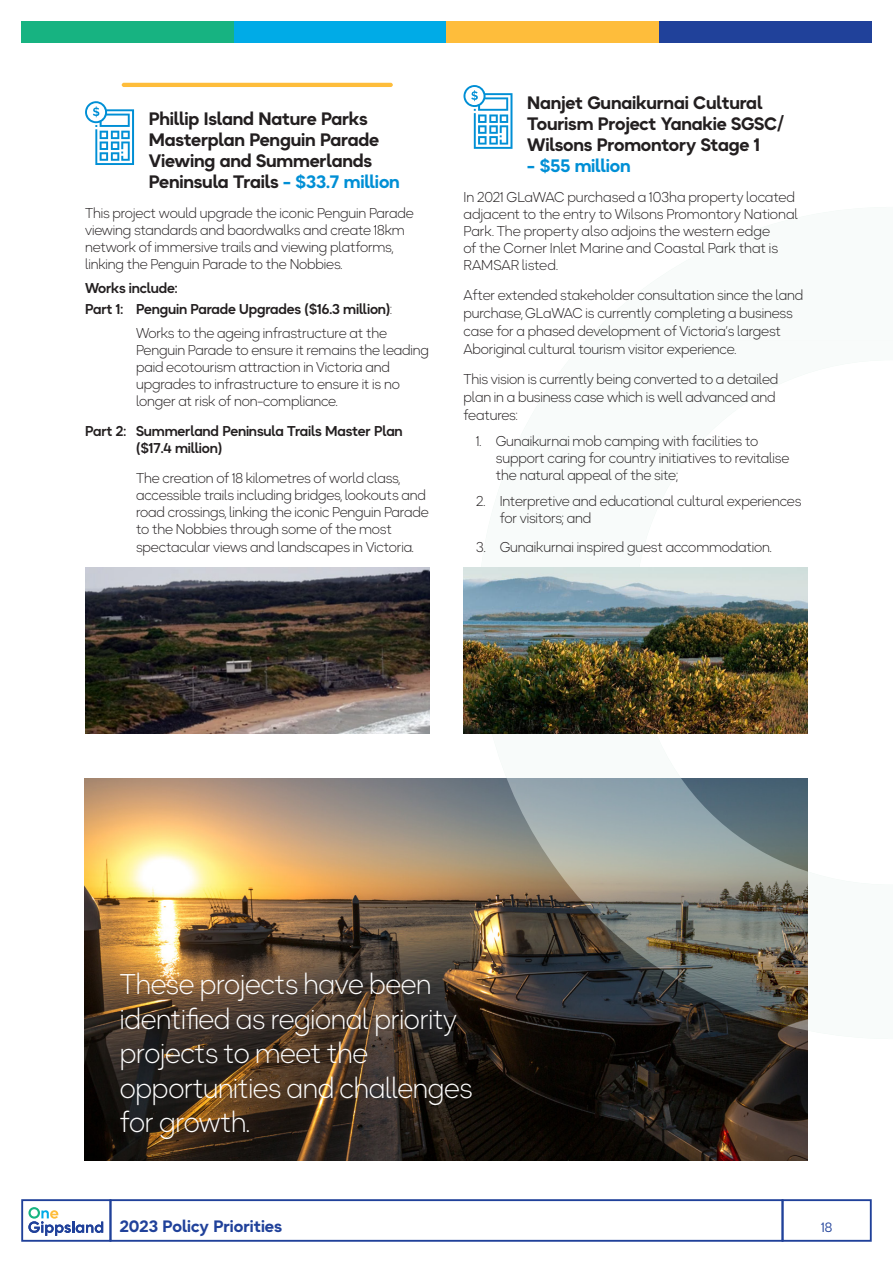
<style>
.page{position:relative;width:893px;height:1263px;background:#fff}
.page>*{position:absolute;margin:0;border:0;box-sizing:border-box;transform-origin:0 0}
.t1{font:300 28.5px/34.5px "Okta Neue";letter-spacing:-.01em;color:#fff;scale:.95 1}
.t2{font:700 18px/21px "Okta Neue";letter-spacing:-.01em;color:#231f20}
.t3{font:700 18px "Okta Neue";letter-spacing:-.01em;color:#008fd5}
.t4{font:700 16.5px "Okta Neue";color:#20419a}
.t5{font:300 14.25px/17.1px "Okta Neue";letter-spacing:-.01em;color:#231f20}
.t6{font:600 14.25px/21.3px "Okta Neue";letter-spacing:-.01em;color:#231f20}
.t7{font:13.5px "Okta Neue";color:#20419a}
.s1{color:#008fd5}
.s2{font-weight:300}
</style>
<div class="page">
<svg style="left:28px;top:1207px;width:75px;height:29px"></svg>
<div style="left:21px;top:1199px;width:90px;height:43px;border:2px solid #20419a"></div>
<div style="left:110px;top:1199px;width:673px;height:43px;border:2px solid #20419a"></div>
<div style="left:782px;top:1199px;width:90px;height:43px;border:2px solid #20419a"></div>
<div style="left:21px;top:21px;width:213px;height:22px;background:#17b381"></div>
<div style="left:234px;top:21px;width:212px;height:22px;background:#00abe7"></div>
<div style="left:446px;top:21px;width:213px;height:22px;background:#febd3b"></div>
<div style="left:659px;top:21px;width:213px;height:22px;background:#20419a"></div>
<hr style="left:122px;top:83px;width:271px;height:4px;background:#febd3b;border-radius:2px">
<svg style="left:85px;top:101px;width:49px;height:64px"></svg>
<img style="left:85px;top:567px;width:344px;height:166px">
<img style="left:84px;top:778px;width:724px;height:383px">
<svg style="left:478px;top:243px;width:330px;height:796px"></svg>
<svg style="left:463px;top:85px;width:49px;height:64px"></svg>
<img style="left:463px;top:567px;width:345px;height:166px">
<p class="t2" style="left:149px;top:108px;width:252px">Phillip Island Nature Parks<br>Masterplan Penguin Parade<br>Viewing and Summerlands<br>Peninsula Trails <span class="s1">- $33.7 million</span></p>
<p class="t5" style="left:85px;top:204px;width:330px">This project would upgrade the iconic Penguin Parade viewing standards and baordwalks and create 18km network of immersive trails and viewing platforms, linking the Penguin Parade to the Nobbies.</p>
<p class="t6" style="left:85px;top:277px;width:309px">Works include:<br>Part 1: Penguin Parade Upgrades ($16.3 million)<span class="s2">:</span></p>
<p class="t5" style="left:136px;top:324px;width:294px">Works to the ageing infrastructure at the Penguin Parade to ensure it remains the leading paid ecotourism attraction in Victoria and upgrades to infrastructure to ensure it is no longer at risk of non-compliance.</p>
<p class="t6" style="left:136px;top:422px;width:268px;line-height:17.1px;text-indent:-51px">Part 2: Summerland Peninsula Trails Master Plan ($17.4 million)</p>
<p class="t5" style="left:136px;top:469px;width:294px">The creation of 18 kilometres of world class, accessible trails including bridges, lookouts and road crossings, linking the iconic Penguin Parade to the Nobbies through some of the most spectacular views and landscapes in Victoria.</p>
<p class="t2" style="left:527px;top:92px;width:259px">Nanjet Gunaikurnai Cultural<br>Tourism Project Yanakie SGSC/<br>Wilsons Promontory Stage 1</p>
<p class="t3" style="left:527px;top:151px;width:105px">- $55 million</p>
<p class="t5" style="left:463px;top:188px;width:336px">In 2021 GLaWAC purchased a 103ha property located adjacent to the entry to Wilsons Promontory National Park. The property also adjoins the western edge<br>of the Corner Inlet Marine and Coastal Park that is RAMSAR listed.</p>
<p class="t5" style="left:463px;top:286px;width:341px;line-height:18px">After extended stakeholder consultation since the land purchase, GLaWAC is currently completing a business case for a phased development of Victoria’s largest Aboriginal cultural tourism visitor experience.</p>
<p class="t5" style="left:463px;top:369px;width:316px;line-height:18px">This vision is currently being converted to a detailed plan in a business case which is well advanced and features:</p>
<p class="t5" style="left:496px;top:433px;width:295px;text-indent:-20px">1. Gunaikurnai mob camping with facilities to support caring for country initiatives to revitalise the natural appeal of the site;</p>
<p class="t5" style="left:500px;top:492px;width:303px;text-indent:-23px">2. Interpretive and educational cultural experiences for visitors; and</p>
<p class="t5" style="left:476px;top:538px;width:296px">3. Gunaikurnai inspired guest accommodation.</p>
<h1 class="t1" style="left:120px;top:967px;width:373px">These projects have been identified as regional priority projects to meet the opportunities and challenges for growth.</h1>
<p class="t4" style="left:120px;top:1213px;width:164px">2023 Policy Priorities</p>
<p class="t7" style="left:821px;top:1217px;width:13px">18</p>
</div>
